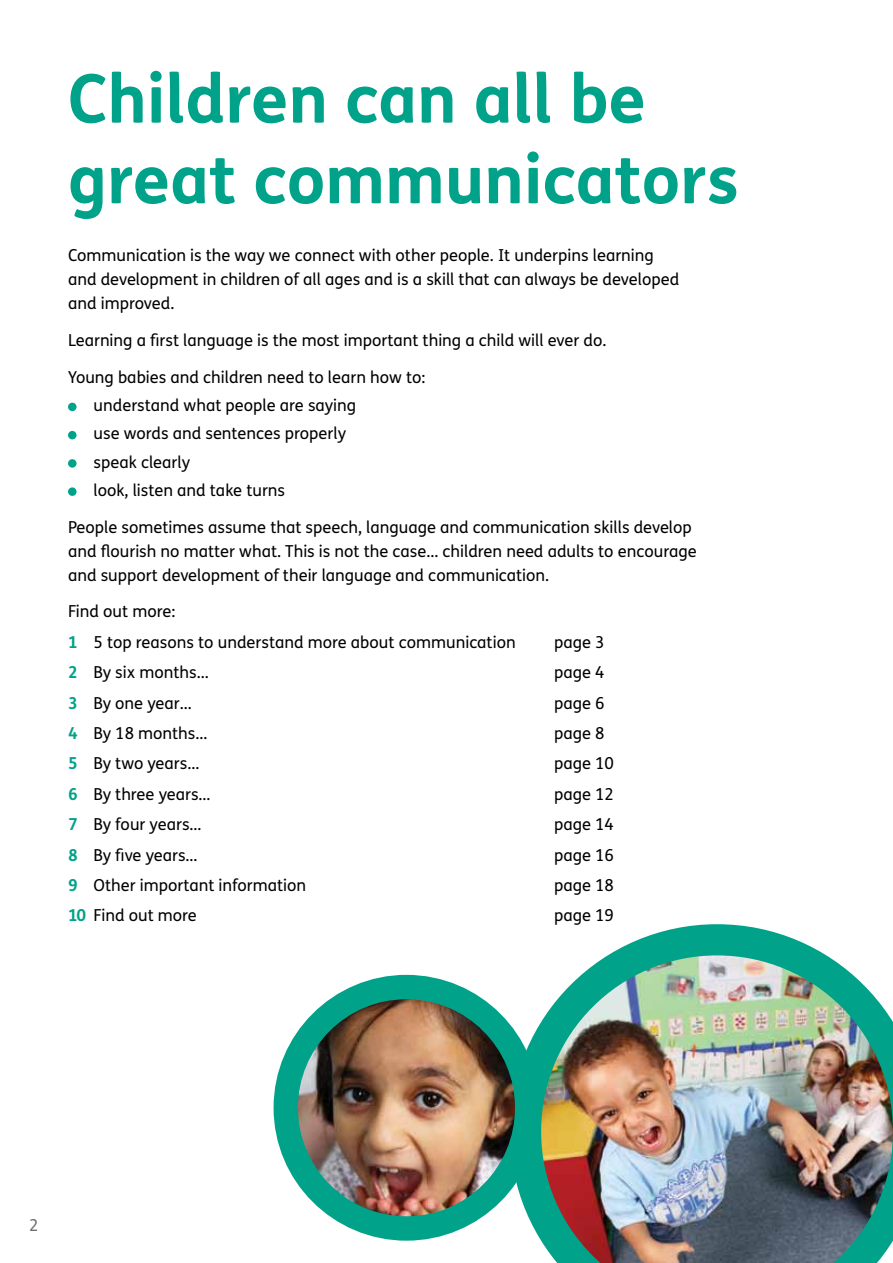
<style>
.page{position:relative;width:893px;height:1263px;background:#fff}
.page>*{position:absolute;margin:0;border:0;box-sizing:border-box;transform-origin:0 0}
.t1{font:700 67.2px/80.7px "FS Me";color:#00a389}
.t2{font:16.5px/24px "FS Me";color:#000}
.t3{font:16.5px "FS Me";color:#6d6e71}
.s1{font-weight:700;color:#00a389}
</style>
<div class="page">
<div style="left:68px;top:403px;width:9px;height:8px;background:#00a389;border-radius:50%"></div>
<div style="left:68px;top:431px;width:9px;height:8px;background:#00a389;border-radius:50%"></div>
<div style="left:68px;top:459px;width:9px;height:9px;background:#00a389;border-radius:50%"></div>
<div style="left:68px;top:487px;width:9px;height:9px;background:#00a389;border-radius:50%"></div>
<img style="left:523px;top:924px;width:370px;height:339px">
<img style="left:290px;top:987px;width:233px;height:238px">
<div style="left:274px;top:975px;width:265px;height:266px;border:24px solid #00a389;border-radius:50%"></div>
<h1 class="t1" style="left:68px;top:55px;width:672px">Children can all be great communicators</h1>
<p class="t2" style="left:68px;top:243px;width:613px">Communication is the way we connect with other people. It underpins learning and development in children of all ages and is a skill that can always be developed and improved.</p>
<p class="t2" style="left:68px;top:328px;width:540px">Learning a first language is the most important thing a child will ever do.</p>
<p class="t2" style="left:94px;top:363px;width:333px;line-height:28.2px;text-indent:-26px">Young babies and children need to learn how to: understand what people are saying<br>use words and sentences properly<br>speak clearly<br>look, listen and take turns</p>
<p class="t2" style="left:68px;top:515px;width:630px">People sometimes assume that speech, language and communication skills develop and flourish no matter what. This is not the case... children need adults to encourage and support development of their language and communication.</p>
<p class="t2" style="left:68px;top:596px;width:449px;line-height:30.5px">Find out more:<br><span class="s1">1</span> 5 top reasons to understand more about communication</p>
<p class="t2" style="left:554px;top:630px;width:52px">page 3</p>
<p class="t2" style="left:68px;top:660px;width:142px"><span class="s1">2</span> By six months...</p>
<p class="t2" style="left:554px;top:660px;width:52px">page 4</p>
<p class="t2" style="left:68px;top:690px;width:125px"><span class="s1">3</span> By one year…</p>
<p class="t2" style="left:554px;top:690px;width:52px">page 6</p>
<p class="t2" style="left:68px;top:721px;width:141px"><span class="s1">4</span> By 18 months…</p>
<p class="t2" style="left:554px;top:721px;width:52px">page 8</p>
<p class="t2" style="left:68px;top:751px;width:133px"><span class="s1">5</span> By two years…</p>
<p class="t2" style="left:554px;top:751px;width:61px">page 10</p>
<p class="t2" style="left:68px;top:782px;width:144px"><span class="s1">6</span> By three years…</p>
<p class="t2" style="left:554px;top:782px;width:61px">page 12</p>
<p class="t2" style="left:68px;top:812px;width:135px"><span class="s1">7</span> By four years…</p>
<p class="t2" style="left:554px;top:812px;width:61px">page 14</p>
<p class="t2" style="left:68px;top:842px;width:131px"><span class="s1">8</span> By five years…</p>
<p class="t2" style="left:554px;top:842px;width:61px">page 16</p>
<p class="t2" style="left:68px;top:873px;width:240px"><span class="s1">9</span> Other important information</p>
<p class="t2" style="left:554px;top:873px;width:61px">page 18</p>
<p class="t2" style="left:68px;top:903px;width:130px"><span class="s1">10</span> Find out more</p>
<p class="t2" style="left:554px;top:903px;width:61px">page 19</p>
<p class="t3" style="left:29px;top:1213px;width:11px">2</p>
</div>
